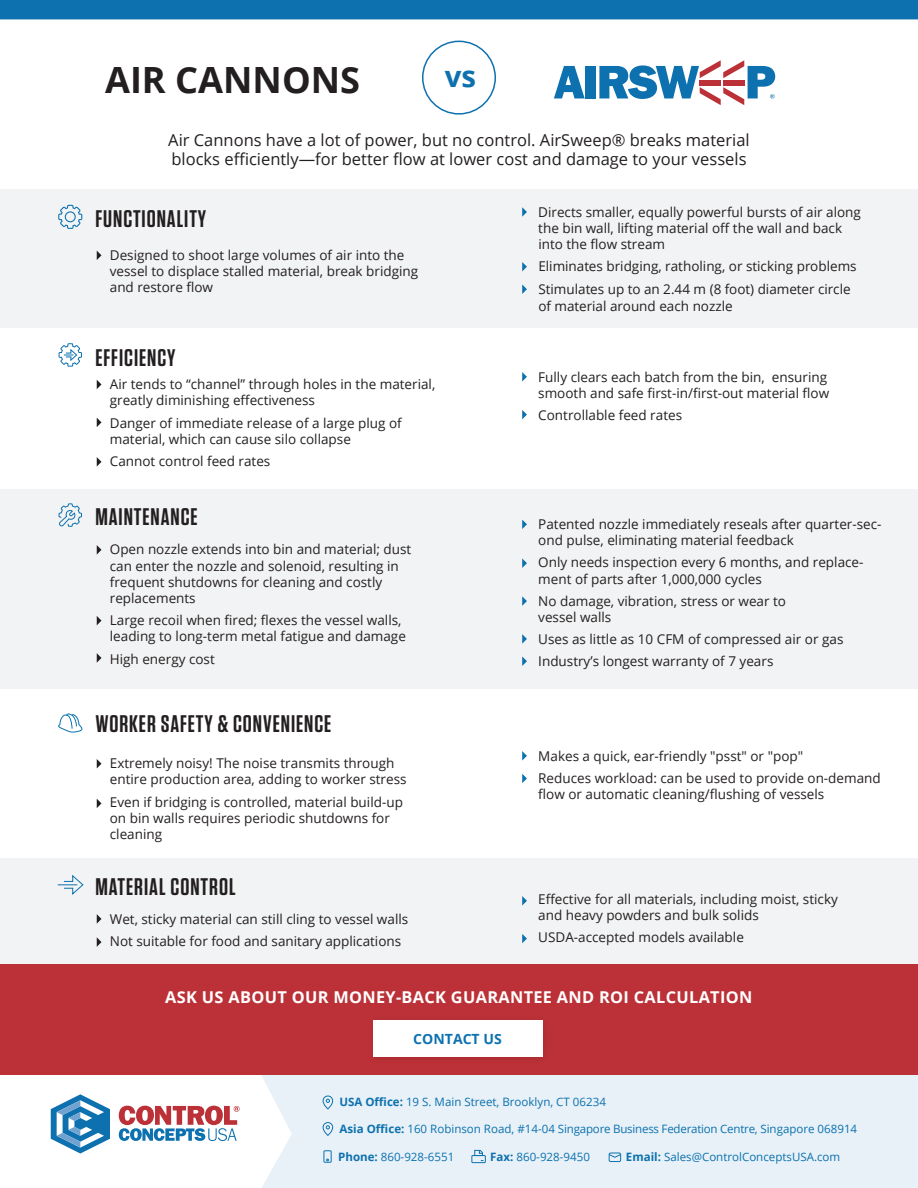
<style>
.page{position:relative;width:918px;height:1188px;background:#fff}
.page>*{position:absolute;margin:0;border:0;box-sizing:border-box;transform-origin:0 0}
.t1{font:700 36.15px "Open Sans";color:#231f20}
.t2{font:700 29.4px "Open Sans";color:#0d71af}
.t3{font:600 24px "Tungsten";letter-spacing:.04em;color:#231f20}
.t4{font:16.5px/19.5px "Open Sans";color:#231f20}
.t5{font:700 16.35px "Open Sans";letter-spacing:.02em;color:#fff}
.t6{font:700 14.1px "Open Sans";color:#0d71af}
.t7{font:13.5px/16.2px "Open Sans";color:#231f20}
.t8{font:11.55px "Open Sans";color:#0d71af}
.s1{font-weight:700}
</style>
<div class="page">
<div style="left:0;top:490px;width:918px;height:199px;background:#f2f3f4"></div>
<div style="left:0;top:189px;width:918px;height:138px;background:#f2f3f4"></div>
<div style="left:0;top:858px;width:918px;height:109px;background:#f2f3f4"></div>
<svg style="left:554px;top:66px;width:31px;height:32px"></svg>
<div style="left:586px;top:66px;width:10px;height:32px;background:#0d71af"></div>
<svg style="left:599px;top:60px;width:176px;height:45px"></svg>
<div style="left:0;top:0;width:918px;height:19px;background:#0d71af"></div>
<div style="left:422px;top:41px;width:74px;height:74px;border:2px solid #0d71af;border-radius:50%"></div>
<div style="left:261px;top:1075px;width:657px;height:113px;background:#e7f1f7"></div>
<svg style="left:51px;top:1094px;width:59px;height:60px"></svg>
<svg style="left:119px;top:1106px;width:121px;height:35px"></svg>
<div style="left:323px;top:1096px;width:10px;height:13px;border:1px solid #0d71af;border-radius:5px"></div>
<svg style="left:326px;top:1099px;width:4px;height:4px"></svg>
<div style="left:323px;top:1122px;width:10px;height:14px;border:1px solid #0d71af;border-radius:5px"></div>
<svg style="left:326px;top:1125px;width:4px;height:4px"></svg>
<div style="left:324px;top:1150px;width:8px;height:13px;border:1px solid #0d71af"></div>
<div style="left:472px;top:1155px;width:14px;height:8px;border:1px solid #0d71af"></div>
<svg style="left:474px;top:1149px;width:9px;height:12px"></svg>
<div style="left:609px;top:1153px;width:12px;height:9px;border:1px solid #0d71af;border-radius:2px"></div>
<svg style="left:608px;top:1154px;width:14px;height:4px"></svg>
<svg style="left:97px;top:251px;width:4px;height:9px"></svg>
<svg style="left:522px;top:207px;width:5px;height:10px"></svg>
<svg style="left:522px;top:262px;width:5px;height:9px"></svg>
<svg style="left:522px;top:284px;width:5px;height:10px"></svg>
<svg style="left:522px;top:372px;width:5px;height:10px"></svg>
<svg style="left:522px;top:410px;width:5px;height:9px"></svg>
<svg style="left:522px;top:520px;width:5px;height:9px"></svg>
<svg style="left:522px;top:558px;width:5px;height:10px"></svg>
<svg style="left:522px;top:596px;width:5px;height:10px"></svg>
<svg style="left:522px;top:634px;width:5px;height:10px"></svg>
<svg style="left:522px;top:656px;width:5px;height:10px"></svg>
<svg style="left:522px;top:751px;width:5px;height:10px"></svg>
<svg style="left:522px;top:774px;width:5px;height:9px"></svg>
<svg style="left:522px;top:896px;width:5px;height:10px"></svg>
<svg style="left:522px;top:934px;width:5px;height:9px"></svg>
<svg style="left:97px;top:380px;width:4px;height:9px"></svg>
<svg style="left:97px;top:418px;width:4px;height:9px"></svg>
<svg style="left:97px;top:457px;width:4px;height:10px"></svg>
<svg style="left:97px;top:545px;width:4px;height:10px"></svg>
<svg style="left:97px;top:616px;width:4px;height:9px"></svg>
<svg style="left:97px;top:653px;width:4px;height:10px"></svg>
<svg style="left:97px;top:759px;width:4px;height:9px"></svg>
<svg style="left:97px;top:799px;width:4px;height:9px"></svg>
<svg style="left:97px;top:914px;width:4px;height:10px"></svg>
<svg style="left:97px;top:937px;width:4px;height:10px"></svg>
<svg style="left:58px;top:205px;width:24px;height:24px"></svg>
<svg style="left:58px;top:343px;width:24px;height:24px"></svg>
<svg style="left:58px;top:875px;width:26px;height:20px"></svg>
<svg style="left:58px;top:503px;width:24px;height:24px"></svg>
<svg style="left:58px;top:713px;width:25px;height:20px"></svg>
<div style="left:0;top:965px;width:918px;height:110px;background:#bb3137"></div>
<img style="left:373px;top:1020px;width:171px;height:39px">
<div style="left:373px;top:1020px;width:169px;height:36px;background:#fff"></div>
<h1 class="t1" style="left:105px;top:54px;width:257px">AIR CANNONS</h1>
<h2 class="t2" style="left:445px;top:55px;width:33px">vs</h2>
<p class="t4" style="left:168px;top:129px;width:583px">Air Cannons have a lot of power, but no control. AirSweep® breaks material blocks efficiently—for better flow at lower cost and damage to your vessels</p>
<h3 class="t3" style="left:95px;top:206px;width:112px">FUNCTIONALITY</h3>
<p class="t7" style="left:110px;top:246px;width:310px">Designed to shoot large volumes of air into the vessel to displace stalled material, break bridging and restore flow</p>
<h3 class="t3" style="left:95px;top:345px;width:82px">EFFICIENCY</h3>
<p class="t7" style="left:110px;top:376px;width:327px">Air tends to “channel” through holes in the material, greatly diminishing effectiveness</p>
<p class="t7" style="left:110px;top:414px;width:293px">Danger of immediate release of a large plug of material, which can cause silo collapse</p>
<p class="t7" style="left:110px;top:453px;width:162px">Cannot control feed rates</p>
<h3 class="t3" style="left:95px;top:504px;width:104px">MAINTENANCE</h3>
<p class="t7" style="left:110px;top:541px;width:303px">Open nozzle extends into bin and material; dust can enter the nozzle and solenoid, resulting in frequent shutdowns for cleaning and costly replacements</p>
<p class="t7" style="left:110px;top:612px;width:298px">Large recoil when fired; flexes the vessel walls, leading to long-term metal fatigue and damage</p>
<p class="t7" style="left:110px;top:650px;width:107px">High energy cost</p>
<h3 class="t3" style="left:95px;top:711px;width:237px">WORKER SAFETY &amp; CONVENIENCE</h3>
<p class="t7" style="left:110px;top:755px;width:298px">Extremely noisy! The noise transmits through entire production area, adding to worker stress</p>
<p class="t7" style="left:110px;top:793px;width:295px">Even if bridging is controlled, material build-up on bin walls requires periodic shutdowns for cleaning</p>
<h3 class="t3" style="left:95px;top:874px;width:142px">MATERIAL CONTROL</h3>
<p class="t7" style="left:110px;top:908px;width:300px;line-height:22.2px">Wet, sticky material can still cling to vessel walls<br>Not suitable for food and sanitary applications</p>
<p class="t7" style="left:538px;top:203px;width:324px">Directs smaller, equally powerful bursts of air along the bin wall, lifting material off the wall and back into the flow stream</p>
<p class="t7" style="left:538px;top:254px;width:320px;line-height:23.2px">Eliminates bridging, ratholing, or sticking problems<br>Stimulates up to an 2.44 m (8 foot) diameter circle</p>
<p class="t7" style="left:538px;top:298px;width:196px">of material around each nozzle</p>
<p class="t7" style="left:538px;top:368px;width:292px">Fully clears each batch from the bin, ensuring smooth and safe first-in/first-out material flow</p>
<p class="t7" style="left:538px;top:407px;width:145px">Controllable feed rates</p>
<p class="t7" style="left:538px;top:516px;width:345px">Patented nozzle immediately reseals after quarter-sec&shy;ond pulse, eliminating material feedback</p>
<p class="t7" style="left:538px;top:554px;width:327px">Only needs inspection every 6 months, and replace&shy;ment of parts after 1,000,000 cycles</p>
<p class="t7" style="left:538px;top:593px;width:249px">No damage, vibration, stress or wear to vessel walls</p>
<p class="t7" style="left:538px;top:628px;width:307px;line-height:22.2px">Uses as little as 10 CFM of compressed air or gas<br>Industry’s longest warranty of 7 years</p>
<p class="t7" style="left:538px;top:744px;width:344px;line-height:22.2px">Makes a quick, ear-friendly "psst" or "pop"<br>Reduces workload: can be used to provide on-demand</p>
<p class="t7" style="left:538px;top:786px;width:287px">flow or automatic cleaning/flushing of vessels</p>
<p class="t7" style="left:538px;top:890px;width:301px">Effective for all materials, including moist, sticky and heavy powders and bulk solids</p>
<p class="t7" style="left:538px;top:929px;width:207px">USDA-accepted models available</p>
<p class="t5" style="left:165px;top:985px;width:589px">ASK US ABOUT OUR MONEY-BACK GUARANTEE AND ROI CALCULATION</p>
<p class="t6" style="left:413px;top:1029px;width:90px">CONTACT US</p>
<p class="t8" style="left:339px;top:1094px;width:268px"><span class="s1">USA Office:</span> 19 S. Main Street, Brooklyn, CT 06234</p>
<p class="t8" style="left:340px;top:1121px;width:519px"><span class="s1">Asia Office:</span> 160 Robinson Road, #14-04 Singapore Business Federation Centre, Singapore 068914</p>
<p class="t8" style="left:338px;top:1149px;width:118px"><span class="s1">Phone:</span> 860-928-6551</p>
<p class="t8" style="left:490px;top:1149px;width:101px"><span class="s1">Fax:</span> 860-928-9450</p>
<p class="t8" style="left:626px;top:1149px;width:216px"><span class="s1">Email:</span> Sales@ControlConceptsUSA.com</p>
</div>
